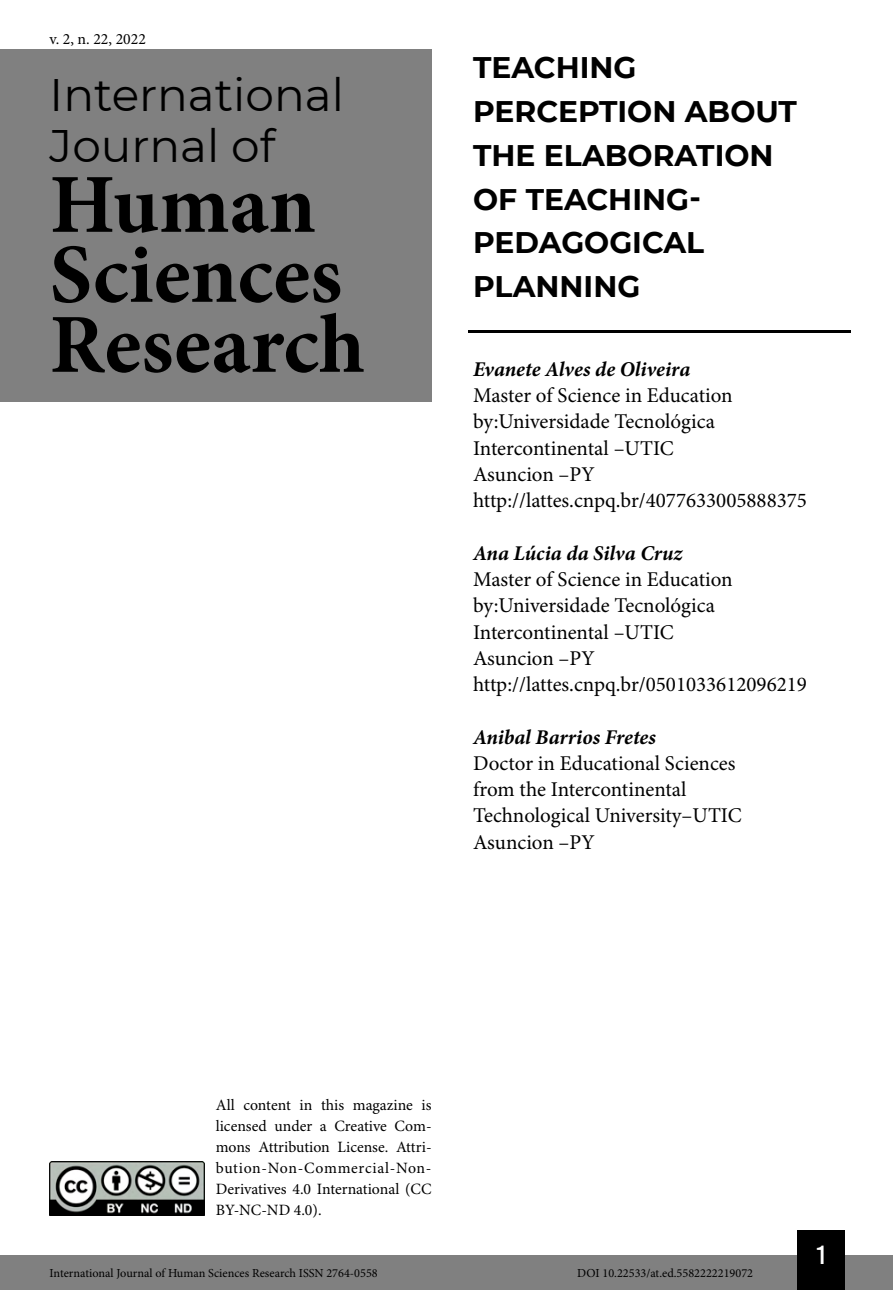
<style>
.page{position:relative;width:893px;height:1290px;background:#fff}
.page>*{position:absolute;margin:0;border:0;box-sizing:border-box;transform-origin:0 0}
.t1{font:700 84px/70px "Minion Pro";color:#000}
.t2{font:45.5px/50.8px "Montserrat";color:#000}
.t3{font:700 29.75px/43.8px "Montserrat";color:#000}
.t4{font:26.25px "Bebas Kai";color:#fff}
.t5{font:21px/26.2px "Minion Pro";color:#000}
.t6{font:italic 700 21px "Minion Pro";color:#000}
.t7{font:15.75px/21px "Minion Pro";color:#000;text-align:justify}
.t8{font:12.25px "Minion Pro";color:#000}
</style>
<div class="page">
<div style="left:0;top:1255px;width:893px;height:35px;background:#808080"></div>
<div style="left:797px;top:1230px;width:48px;height:60px;background:#000"></div>
<img style="left:50px;top:1161px;width:154px;height:54px">
<div style="left:0;top:50px;width:432px;height:352px;background:#808080"></div>
<hr style="left:469px;top:330px;width:382px;height:2px;background:#000">
<p class="t7" style="left:50px;top:29px;width:98px">v. 2, n. 22, 2022</p>
<h2 class="t2" style="left:50px;top:68px;width:296px">International<br>Journal of</h2>
<h1 class="t1" style="left:50px;top:169px;width:317px">Human<br>Sciences<br>Research</h1>
<h3 class="t3" style="left:473px;top:44px;width:325px">TEACHING<br>PERCEPTION ABOUT<br>THE ELABORATION<br>OF TEACHING-<br>PEDAGOGICAL<br>PLANNING</h3>
<p class="t6" style="left:473px;top:354px;width:219px">Evanete Alves de Oliveira</p>
<p class="t5" style="left:473px;top:383px;width:335px">Master of Science in Education by:Universidade Tecnológica<br>Intercontinental –UTIC<br>Asuncion –PY http://lattes.cnpq.br/4077633005888375</p>
<p class="t6" style="left:473px;top:538px;width:211px">Ana Lúcia da Silva Cruz</p>
<p class="t5" style="left:473px;top:567px;width:335px">Master of Science in Education by:Universidade Tecnológica<br>Intercontinental –UTIC<br>Asuncion –PY http://lattes.cnpq.br/0501033612096219</p>
<p class="t6" style="left:473px;top:722px;width:184px">Anibal Barrios Fretes</p>
<p class="t5" style="left:473px;top:751px;width:270px">Doctor in Educational Sciences from the Intercontinental<br>Technological University–UTIC<br>Asuncion –PY</p>
<p class="t7" style="left:216px;top:1095px;width:217px">All content in this magazine is licensed under a Creative Com&shy;mons Attribution License. Attri&shy;bution-Non-Commercial-Non-Derivatives 4.0 International (CC BY-NC-ND 4.0).</p>
<p class="t8" style="left:50px;top:1266px;width:330px">International Journal of Human Sciences Research ISSN 2764-0558</p>
<p class="t8" style="left:577px;top:1266px;width:177px">DOI 10.22533/at.ed.5582222219072</p>
<p class="t4" style="left:817px;top:1241px;width:10px">1</p>
</div>
